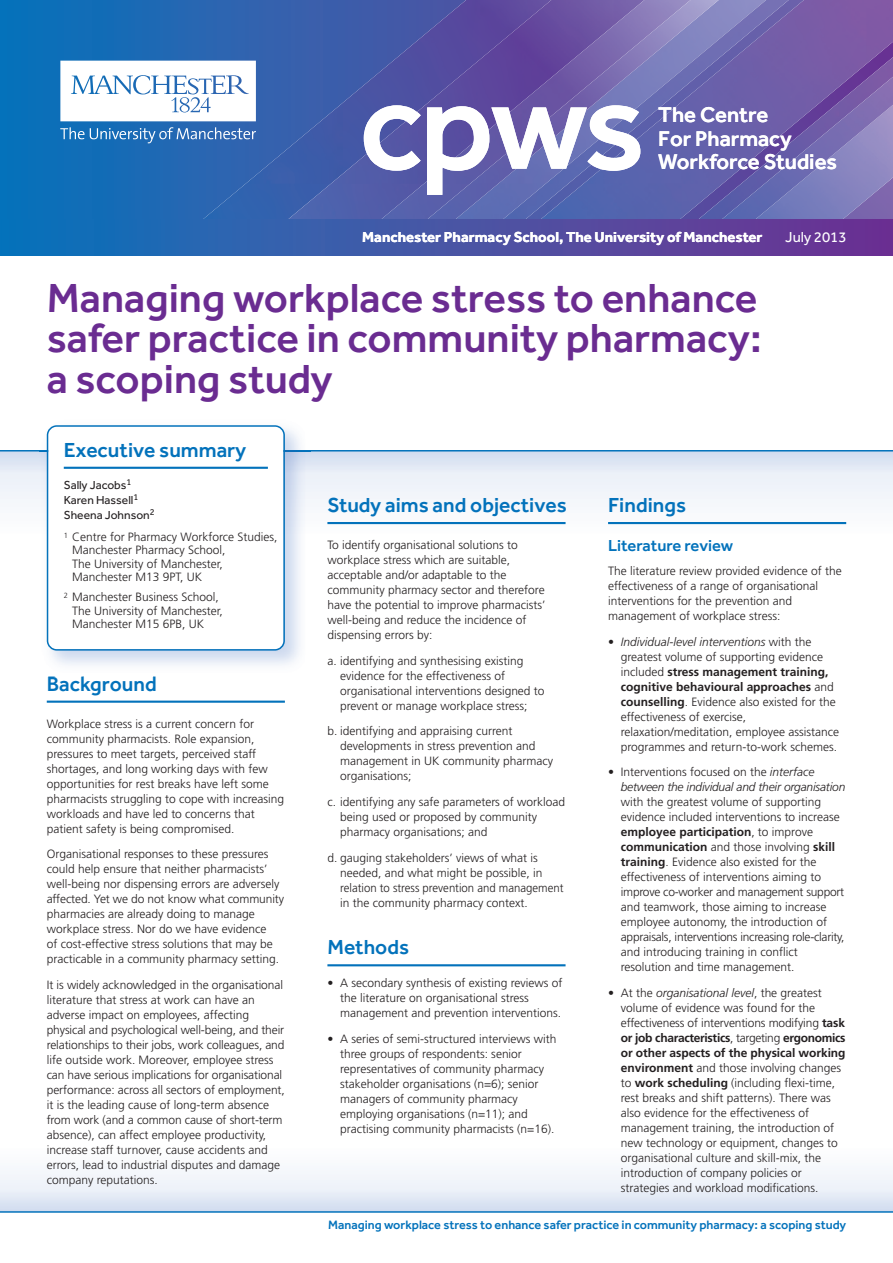
<style>
.page{position:relative;width:893px;height:1263px;background:#fff}
.page>*{position:absolute;margin:0;border:0;box-sizing:border-box;transform-origin:0 0}
.t1{font:500 130.65px "Effra";color:#fff}
.t2{font:500 42px/40.5px "Effra";color:#6a2c91;text-align:justify}
.t3{font:500 22.05px/23.5px "Effra";color:#fff}
.t4{font:500 21px "Effra";color:#0372bb}
.t5{font:500 16.5px "Effra";color:#0372bb}
.t6{font:700 15px "Effra";color:#fff}
.t7{font:15px "Effra";color:#fff}
.t8{font:500 12.6px "Effra";color:#0372bb}
.t9{font:300 12px/15px "Frutiger";color:#231f20}
.t10{font:italic 300 12px/15px "Frutiger";letter-spacing:-.015em;color:#231f20}
.t11{font:12px/15px "Effra";color:#231f20}
.s1{font-style:italic}
.s2{font-weight:700}
.s3{font-style:normal}
</style>
<div class="page">
<img style="left:0;top:451px;width:893px;height:21px">
<div style="left:0;top:1148px;width:893px;height:64px;background:linear-gradient(to bottom,#fff,#d9e2f2)"></div>
<svg style="left:0;top:0;width:159px;height:255px;background:#0f6eb7"></svg>
<img style="left:805px;top:0;width:88px;height:220px">
<img style="left:790px;top:0;width:15px;height:220px">
<img style="left:720px;top:0;width:70px;height:220px">
<div style="left:159px;top:0;width:85px;height:220px;background:#2966b2"></div>
<img style="left:244px;top:0;width:93px;height:220px">
<img style="left:337px;top:0;width:46px;height:220px">
<img style="left:383px;top:0;width:337px;height:220px">
<div style="left:1px;top:220px;width:892px;height:35px;background:linear-gradient(to right,#0f75bb,#753291)"></div>
<svg style="left:60px;top:61px;width:196px;height:60px"></svg>
<svg style="left:60px;top:127px;width:196px;height:16px;background:#4783c1"></svg>
<hr style="left:327px;top:522px;width:239px;height:2px;background:#0372bb">
<hr style="left:47px;top:701px;width:238px;height:2px;background:#0372bb">
<hr style="left:608px;top:522px;width:238px;height:2px;background:#0372bb">
<hr style="left:327px;top:964px;width:239px;height:2px;background:#0372bb">
<hr style="left:0;top:1211px;width:893px;height:2px;background:#0372bb">
<hr style="left:0;top:450px;width:893px;height:1px;background:#0372bb">
<img style="left:39px;top:429px;width:272px;height:248px">
<img style="left:48px;top:676px;width:62px;height:1px">
<img style="left:39px;top:450px;width:272px;height:1px">
<svg style="left:47px;top:425px;width:238px;height:226px"></svg>
<hr style="left:64px;top:467px;width:204px;height:2px;background:#0372bb">
<h1 class="t1" style="left:359px;top:47px;width:288px">cpws</h1>
<p class="t6" style="left:362px;top:228px;width:402px">Manchester Pharmacy School, The University of Manchester</p>
<p class="t7" style="left:785px;top:229px;width:63px">July 2013</p>
<h3 class="t3" style="left:658px;top:102px;width:180px">The Centre<br>For Pharmacy<br>Workforce Studies</h3>
<h2 class="t2" style="left:47px;top:277px;width:716px">Managing workplace stress to enhance safer practice in community pharmacy: a scoping study</h2>
<h3 class="t4" style="left:64px;top:437px;width:184px">Executive summary</h3>
<p class="t11" style="left:64px;top:477px;width:92px">Sally Jacobs<sup>1<br></sup>Karen Hassell<sup>1<br></sup>Sheena Johnson<sup>2</sup></p>
<p class="t9" style="left:72px;top:531px;width:207px;line-height:13.5px;text-indent:-8px"><sup>1</sup> Centre for Pharmacy Workforce Studies,<br>Manchester Pharmacy School,<br>The University of Manchester,<br>Manchester M13 9PT, UK</p>
<p class="t9" style="left:72px;top:591px;width:152px;line-height:13.5px;text-indent:-8px"><sup>2</sup> Manchester Business School,<br>The University of Manchester,<br>Manchester M15 6PB, UK</p>
<h3 class="t4" style="left:47px;top:671px;width:111px">Background</h3>
<p class="t9" style="left:47px;top:717px;width:239px">Workplace stress is a current concern for community pharmacists. Role expansion, pressures to meet targets, perceived staff shortages, and long working days with few opportunities for rest breaks have left some pharmacists struggling to cope with increasing workloads and have led to concerns that patient safety is being compromised.</p>
<p class="t9" style="left:47px;top:847px;width:239px">Organisational responses to these pressures could help ensure that neither pharmacists’ well-being nor dispensing errors are adversely affected. Yet we do not know what community pharmacies are already doing to manage workplace stress. Nor do we have evidence<br>of cost-effective stress solutions that may be practicable in a community pharmacy setting.</p>
<p class="t9" style="left:47px;top:978px;width:240px">It is widely acknowledged in the organisational literature that stress at work can have an adverse impact on employees, affecting physical and psychological well-being, and their relationships to their jobs, work colleagues, and life outside work. Moreover, employee stress can have serious implications for organisational performance: across all sectors of employment, it is the leading cause of long-term absence from work (and a common cause of short-term absence), can affect employee productivity, increase staff turnover, cause accidents and errors, lead to industrial disputes and damage company reputations.</p>
<h3 class="t4" style="left:327px;top:492px;width:241px">Study aims and objectives</h3>
<p class="t9" style="left:327px;top:538px;width:220px">To identify organisational solutions to workplace stress which are suitable, acceptable and/or adaptable to the community pharmacy sector and therefore have the potential to improve pharmacists’ well-being and reduce the incidence of dispensing errors by:</p>
<p class="t9" style="left:340px;top:654px;width:206px;text-indent:-13px">a. identifying and synthesising existing evidence for the effectiveness of organisational interventions designed to prevent or manage workplace stress;</p>
<p class="t9" style="left:340px;top:725px;width:215px;text-indent:-13px">b. identifying and appraising current developments in stress prevention and management in UK community pharmacy organisations;</p>
<p class="t9" style="left:340px;top:795px;width:227px;text-indent:-13px">c. identifying any safe parameters of workload being used or proposed by community pharmacy organisations; and</p>
<p class="t9" style="left:340px;top:851px;width:225px;text-indent:-13px">d. gauging stakeholders’ views of what is needed, and what might be possible, in relation to stress prevention and management in the community pharmacy context.</p>
<h3 class="t4" style="left:327px;top:935px;width:83px">Methods</h3>
<p class="t9" style="left:340px;top:976px;width:224px;text-indent:-13px">• A secondary synthesis of existing reviews of the literature on organisational stress management and prevention interventions.</p>
<p class="t9" style="left:340px;top:1032px;width:218px;text-indent:-13px">• A series of semi-structured interviews with three groups of respondents: senior representatives of community pharmacy stakeholder organisations (n=6); senior managers of community pharmacy employing organisations (n=11); and practising community pharmacists (n=16).</p>
<h3 class="t4" style="left:608px;top:492px;width:79px">Findings</h3>
<h3 class="t5" style="left:608px;top:536px;width:127px">Literature review</h3>
<p class="t9" style="left:608px;top:564px;width:235px">The literature review provided evidence of the effectiveness of a range of organisational interventions for the prevention and management of workplace stress:</p>
<p class="t9" style="left:621px;top:635px;width:220px;text-indent:-13px">• <span class="s1">Individual-level interventions</span> with the greatest volume of supporting evidence included <span class="s2">stress management training, cognitive behavioural approaches</span> and <span class="s2">counselling</span>. Evidence also existed for the effectiveness of exercise, relaxation/meditation, employee assistance programmes and return-to-work schemes.</p>
<p class="t10" style="left:621px;top:765px;width:226px;text-indent:-13px"><span class="s3">• Interventions focused on the</span> interface between the individual and their organisation</p>
<p class="t9" style="left:621px;top:795px;width:225px">with the greatest volume of supporting evidence included interventions to increase <span class="s2">employee participation</span>, to improve <span class="s2">communication</span> and those involving <span class="s2">skill training</span>. Evidence also existed for the effectiveness of interventions aiming to improve co-worker and management support and teamwork, those aiming to increase employee autonomy, the introduction of appraisals, interventions increasing role-clarity, and introducing training in conflict resolution and time management.</p>
<p class="t9" style="left:621px;top:986px;width:226px;text-indent:-13px">• At the <span class="s1">organisational level</span>, the greatest volume of evidence was found for the effectiveness of interventions modifying <span class="s2">task or job characteristics</span>, targeting <span class="s2">ergonomics or other aspects of the physical working environment</span> and those involving changes to <span class="s2">work scheduling</span> (including flexi-time, rest breaks and shift patterns). There was also evidence for the effectiveness of management training, the introduction of new technology or equipment, changes to organisational culture and skill-mix, the introduction of company policies or strategies and workload modifications.</p>
<p class="t8" style="left:328px;top:1217px;width:520px">Managing workplace stress to enhance safer practice in community pharmacy: a scoping study</p>
</div>
